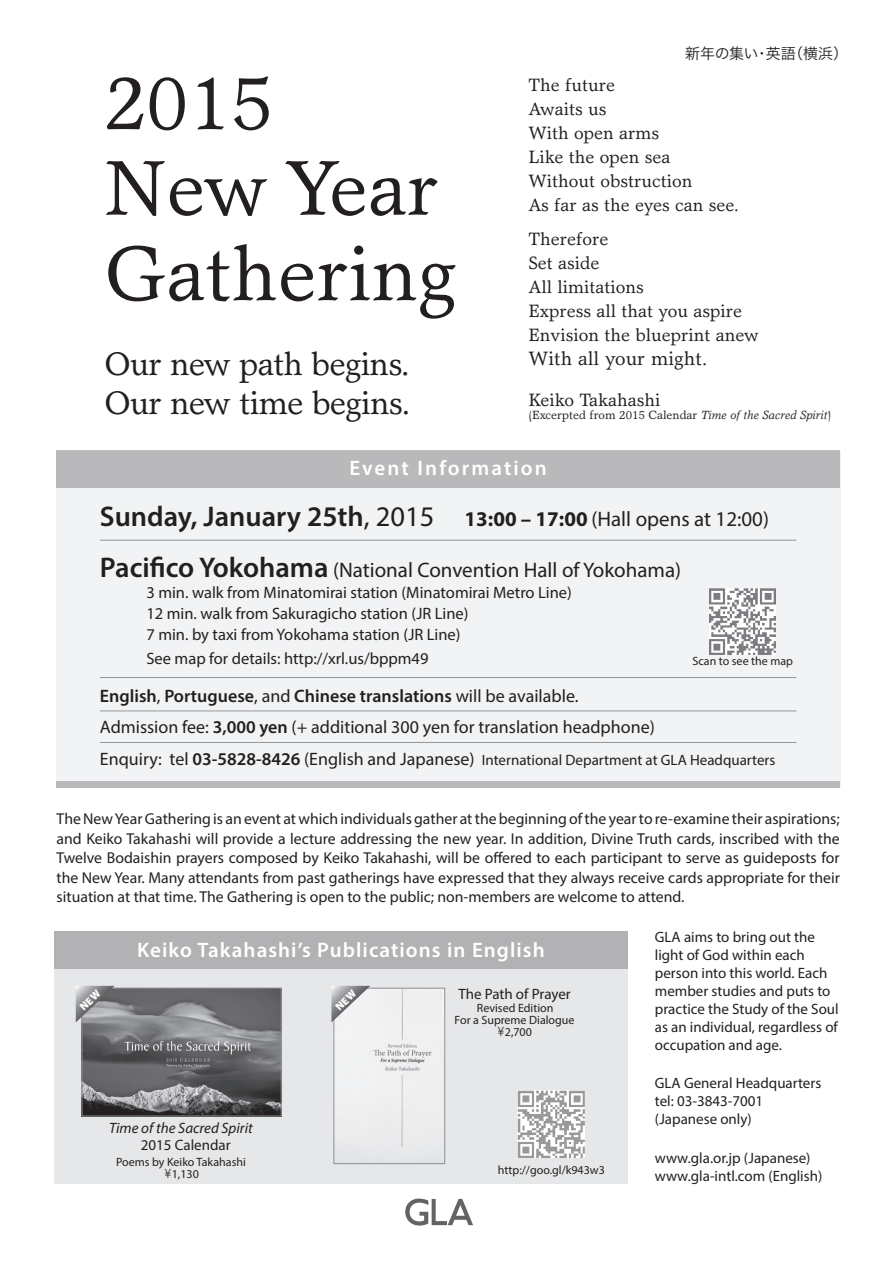
<style>
.page{position:relative;width:893px;height:1263px;background:#fff}
.page>*{position:absolute;margin:0;border:0;box-sizing:border-box;transform-origin:0 0}
.t1{font:78px/85.5px "Garth Graphic";color:#231f20}
.t2{font:33px "Garth Graphic";letter-spacing:-.025em;color:#231f20}
.t3{font:600 28.5px "Myriad Pro";color:#231f20}
.t4{font:21px "Myriad Pro";color:#231f20}
.t5{font:600 21px "Myriad Pro";letter-spacing:.05em;color:#fff}
.t6{font:600 21px "Myriad Pro";letter-spacing:.1em;color:#fff}
.t7{font:19.5px "Garth Graphic";color:#231f20}
.t8{font:18px "Garth Graphic";color:#231f20}
.t9{font:18px "Myriad Pro";color:#231f20}
.t10{font:600 18px "Myriad Pro";color:#231f20}
.t11{font:16.5px/21px "Myriad Pro";color:#231f20}
.t12{font:15.75px/19.5px "Myriad Pro";color:#231f20;text-align:justify}
.t13{font:15px/18px "Myriad Pro";color:#231f20}
.t14{font:italic 15px "Myriad Pro";color:#231f20}
.t15{font:15px "Hira Kaku Pro W3";letter-spacing:-.015em;color:#231f20}
.t16{font:12px/12px "Myriad Pro";color:#231f20;text-align:center}
.t17{font:12px "Garth Graphic";color:#231f20}
.s1{font-style:italic}
.s2{font-weight:400}
.s3{font-weight:700;font-size:21px}
.s4{font-weight:400;font-size:21px}
.s5{font-weight:600;font-size:28.5px}
.s6{font-weight:600}
.s7{font-size:18px}
.s8{font-weight:600;font-size:18px}
.s9{font-family:"Hira Kaku Pro W3"}
</style>
<div class="page">
<div style="left:56px;top:451px;width:785px;height:337px;background:#f2f3f4"></div>
<div style="left:54px;top:931px;width:574px;height:253px;background:#e6e7e9"></div>
<div style="left:54px;top:931px;width:574px;height:37px;background:#b2b2b5"></div>
<img style="left:518px;top:1091px;width:67px;height:67px">
<div style="left:335px;top:990px;width:108px;height:157px;background:#efeff0"></div>
<div style="left:333px;top:988px;width:112px;height:176px;border:1px solid #939598"></div>
<img style="left:84px;top:990px;width:196px;height:124px">
<div style="left:82px;top:988px;width:200px;height:128px;border:1px solid #939598"></div>
<div style="left:57px;top:451px;width:783px;height:37px;background:#b9b9bb"></div>
<div style="left:57px;top:781px;width:783px;height:7px;background:#b9b9bb"></div>
<hr style="left:100px;top:540px;width:696px;height:1px;background:#939598">
<hr style="left:100px;top:677px;width:696px;height:1px;background:#939598">
<hr style="left:100px;top:710px;width:696px;height:1px;background:#939598">
<hr style="left:100px;top:742px;width:696px;height:1px;background:#939598">
<img style="left:710px;top:589px;width:66px;height:65px">
<svg style="left:405px;top:1198px;width:68px;height:27px"></svg>
<svg style="left:331px;top:986px;width:39px;height:36px"></svg>
<svg style="left:76px;top:986px;width:39px;height:36px"></svg>
<p class="t1" style="left:104px;top:59px;width:169px">2015</p>
<p class="t1" style="left:104px;top:144px;width:354px">New Year<br>Gathering</p>
<p class="t2" style="left:104px;top:344px;width:307px">Our new path begins.</p>
<p class="t2" style="left:104px;top:383px;width:308px">Our new time begins.</p>
<p class="t15" style="left:685px;top:40px;width:165px">新年の集い・英語（横浜）</p>
<p class="t8" style="left:529px;top:73px;width:88px">The future</p>
<p class="t8" style="left:529px;top:97px;width:79px">Awaits us</p>
<p class="t8" style="left:529px;top:121px;width:132px">With open arms</p>
<p class="t8" style="left:529px;top:145px;width:143px">Like the open sea</p>
<p class="t8" style="left:529px;top:169px;width:165px">Without obstruction</p>
<p class="t8" style="left:529px;top:193px;width:212px">As far as the eyes can see.</p>
<p class="t8" style="left:529px;top:228px;width:81px">Therefore</p>
<p class="t8" style="left:529px;top:252px;width:72px">Set aside</p>
<p class="t8" style="left:529px;top:276px;width:117px">All limitations</p>
<p class="t8" style="left:529px;top:300px;width:215px">Express all that you aspire</p>
<p class="t8" style="left:529px;top:324px;width:232px">Envision the blueprint anew</p>
<p class="t7" style="left:529px;top:346px;width:181px">With all your might.</p>
<p class="t8" style="left:529px;top:388px;width:133px">Keiko Takahashi</p>
<p class="t17" style="left:529px;top:408px;width:304px">(Excerpted from 2015 Calendar <span class="s1">Time of the Sacred Spirit</span>)</p>
<p class="t6" style="left:349px;top:455px;width:199px">Event Information</p>
<p class="t3" style="left:100px;top:499px;width:671px">Sunday, January 25th<span class="s2">, 2015</span> <span class="s3">13:00 – 17:00</span> <span class="s4">(Hall opens at 12:00)</span></p>
<p class="t4" style="left:100px;top:557px;width:583px"><span class="s5">Pacifico Yokohama</span> (National Convention Hall of Yokohama)</p>
<p class="t11" style="left:146px;top:581px;width:427px">3 min. walk from Minatomirai station (Minatomirai Metro Line)<br>12 min. walk from Sakuragicho station (JR Line)<br>7 min. by taxi from Yokohama station (JR Line)</p>
<p class="t11" style="left:146px;top:647px;width:284px">See map for details: http://xrl.us/bppm49</p>
<p class="t10" style="left:100px;top:684px;width:480px">English<span class="s2">,</span> Portuguese<span class="s2">, and</span> Chinese translations <span class="s2">will be available.</span></p>
<p class="t9" style="left:100px;top:716px;width:556px">Admission fee: <span class="s6">3,000 yen</span> (+ additional 300 yen for translation headphone)</p>
<p class="t13" style="left:100px;top:751px;width:677px"><span class="s7">Enquiry: tel</span> <span class="s8">03-5828-8426</span> <span class="s7">(English and Japanese)</span> International Department at GLA Headquarters</p>
<p class="t16" style="left:692px;top:655px;width:102px">Scan to see the map</p>
<p class="t12" style="left:57px;top:809px;width:785px">The New Year Gathering is an event at which individuals gather at the beginning of the year to re-examine their aspirations; and Keiko Takahashi will provide a lecture addressing the new year. In addition, Divine Truth cards, inscribed with the Twelve Bodaishin prayers composed by Keiko Takahashi, will be offered to each participant to serve as guideposts for the New Year. Many attendants from past gatherings have expressed that they always receive cards appropriate for their situation at that time. The Gathering is open to the public; non-members are welcome to attend.</p>
<p class="t5" style="left:137px;top:936px;width:409px">Keiko Takahashi’s Publications in English</p>
<p class="t14" style="left:109px;top:1119px;width:145px">Time of the Sacred Spirit</p>
<p class="t13" style="left:141px;top:1135px;width:91px">2015 Calendar</p>
<p class="t16" style="left:116px;top:1156px;width:131px">Poems by Keiko Takahashi<span class="s9">￥</span>1,130</p>
<p class="t13" style="left:458px;top:985px;width:114px">The Path of Prayer</p>
<p class="t16" style="left:477px;top:1002px;width:78px">Revised Edition</p>
<p class="t16" style="left:455px;top:1014px;width:121px">For a Supreme Dialogue</p>
<p class="t16" style="left:496px;top:1026px;width:37px"><span class="s9">￥</span>2,700</p>
<p class="t16" style="left:498px;top:1163px;width:108px">http://goo.gl/k943w3</p>
<p class="t13" style="left:655px;top:928px;width:185px">GLA aims to bring out the light of God within each person into this world. Each member studies and puts to practice the Study of the Soul as an individual, regardless of occupation and age.</p>
<p class="t13" style="left:655px;top:1074px;width:168px">GLA General Headquarters tel: 03-3843-7001 (Japanese only)</p>
<p class="t13" style="left:655px;top:1148px;width:169px">www.gla.or.jp (Japanese) www.gla-intl.com (English)</p>
</div>
